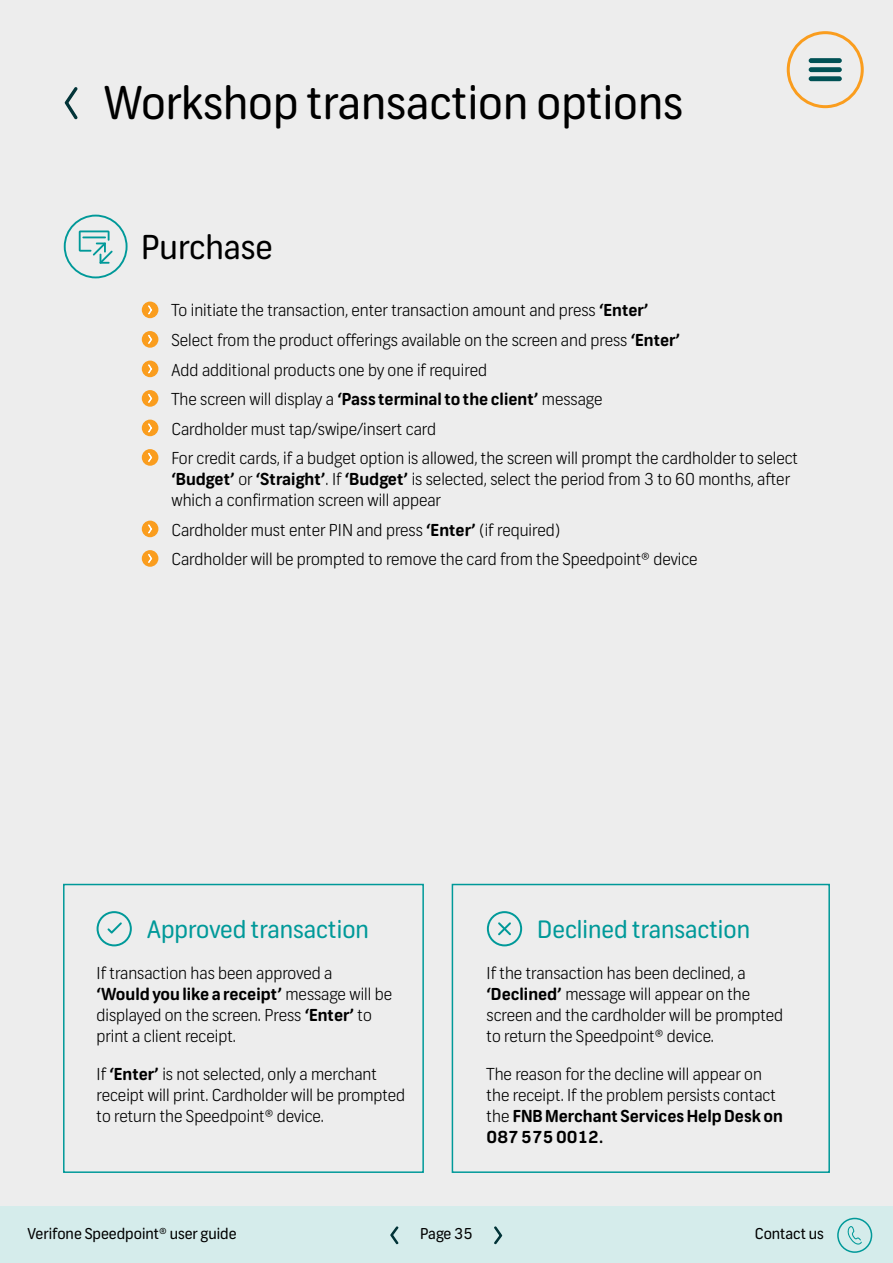
<style>
.page{position:relative;width:893px;height:1263px;background:#fff}
.page>*{position:absolute;margin:0;border:0;box-sizing:border-box;transform-origin:0 0}
.t1{font:45px "FNB Sans";color:#000}
.t2{font:33px "FNB Sans";color:#000}
.t3{font:24px "FNB Sans";color:#099}
.t4{font:300 16.5px/21px "FNB Sans";color:#000}
.t5{font:15px "FNB Sans";color:#000}
.s1{font-weight:700}
</style>
<div class="page">
<div style="left:0;top:0;width:893px;height:1206px;background:#ededed"></div>
<div style="left:0;top:1206px;width:893px;height:57px;background:#d5eceb"></div>
<svg style="left:494px;top:1226px;width:9px;height:19px"></svg>
<svg style="left:390px;top:1226px;width:9px;height:19px"></svg>
<div style="left:63px;top:884px;width:361px;height:289px;border:2px solid #099"></div>
<div style="left:452px;top:884px;width:378px;height:289px;border:2px solid #099"></div>
<svg style="left:97px;top:911px;width:35px;height:35px"></svg>
<svg style="left:487px;top:911px;width:35px;height:35px"></svg>
<div style="left:142px;top:302px;width:16px;height:16px;background:#fa9d1e;border-radius:50%"></div>
<svg style="left:148px;top:305px;width:4px;height:10px"></svg>
<div style="left:142px;top:331px;width:16px;height:17px;background:#fa9d1e;border-radius:50%"></div>
<svg style="left:148px;top:334px;width:4px;height:10px"></svg>
<div style="left:142px;top:361px;width:16px;height:16px;background:#fa9d1e;border-radius:50%"></div>
<svg style="left:148px;top:364px;width:4px;height:10px"></svg>
<div style="left:142px;top:390px;width:16px;height:17px;background:#fa9d1e;border-radius:50%"></div>
<svg style="left:148px;top:393px;width:4px;height:10px"></svg>
<div style="left:142px;top:420px;width:16px;height:16px;background:#fa9d1e;border-radius:50%"></div>
<svg style="left:148px;top:423px;width:4px;height:10px"></svg>
<div style="left:142px;top:449px;width:16px;height:17px;background:#fa9d1e;border-radius:50%"></div>
<svg style="left:148px;top:453px;width:4px;height:9px"></svg>
<div style="left:142px;top:521px;width:16px;height:16px;background:#fa9d1e;border-radius:50%"></div>
<svg style="left:148px;top:524px;width:4px;height:10px"></svg>
<div style="left:142px;top:550px;width:16px;height:17px;background:#fa9d1e;border-radius:50%"></div>
<svg style="left:148px;top:554px;width:4px;height:9px"></svg>
<div style="left:787px;top:31px;width:77px;height:77px;border:3px solid #fa9d1e;border-radius:50%"></div>
<div style="left:809px;top:76px;width:33px;height:5px;background:#005155;border-radius:2px"></div>
<div style="left:809px;top:67px;width:33px;height:5px;background:#005155;border-radius:2px"></div>
<div style="left:809px;top:58px;width:33px;height:5px;background:#005155;border-radius:2px"></div>
<svg style="left:64px;top:215px;width:64px;height:63px"></svg>
<svg style="left:64px;top:87px;width:14px;height:33px"></svg>
<div style="left:837px;top:1218px;width:35px;height:35px;border:2px solid #099;border-radius:50%"></div>
<svg style="left:847px;top:1226px;width:15px;height:18px"></svg>
<h1 class="t1" style="left:104px;top:76px;width:580px">Workshop transaction options</h1>
<h2 class="t2" style="left:141px;top:227px;width:133px">Purchase</h2>
<p class="t4" style="left:172px;top:296px;width:628px;line-height:29.5px">To initiate the transaction, enter transaction amount and press <span class="s1">‘Enter’<br></span>Select from the product offerings available on the screen and press <span class="s1">‘Enter’<br></span>Add additional products one by one if required<br>The screen will display a <span class="s1">‘Pass terminal to the client’</span> message<br>Cardholder must tap/swipe/insert card<br>For credit cards, if a budget option is allowed, the screen will prompt the cardholder to select</p>
<p class="t4" style="left:172px;top:469px;width:620px"><span class="s1">‘Budget’</span> or <span class="s1">‘Straight’</span>. If <span class="s1">‘Budget’</span> is selected, select the period from 3 to 60 months, after which a confirmation screen will appear</p>
<p class="t4" style="left:172px;top:515px;width:527px;line-height:29.5px">Cardholder must enter PIN and press <span class="s1">‘Enter’</span> (if required)<br>Cardholder will be prompted to remove the card from the Speedpoint® device</p>
<h3 class="t3" style="left:147px;top:915px;width:223px">Approved transaction</h3>
<p class="t4" style="left:97px;top:962px;width:297px">If transaction has been approved a<br><span class="s1">‘Would you like a receipt’</span> message will be displayed on the screen. Press <span class="s1">‘Enter’</span> to print a client receipt.</p>
<p class="t4" style="left:97px;top:1063px;width:310px">If <span class="s1">‘Enter’</span> is not selected, only a merchant receipt will print. Cardholder will be prompted to return the Speedpoint® device.</p>
<h3 class="t3" style="left:537px;top:915px;width:214px">Declined transaction</h3>
<p class="t4" style="left:487px;top:962px;width:298px">If the transaction has been declined, a <span class="s1">‘Declined’</span> message will appear on the screen and the cardholder will be prompted to return the Speedpoint® device.</p>
<p class="t4" style="left:487px;top:1063px;width:298px">The reason for the decline will appear on the receipt. If the problem persists contact the <span class="s1">FNB Merchant Services Help Desk on 087 575 0012.</span></p>
<p class="t5" style="left:28px;top:1225px;width:211px">Verifone Speedpoint® user guide</p>
<p class="t5" style="left:755px;top:1225px;width:71px">Contact us</p>
<p class="t5" style="left:420px;top:1225px;width:54px">Page 35</p>
</div>
